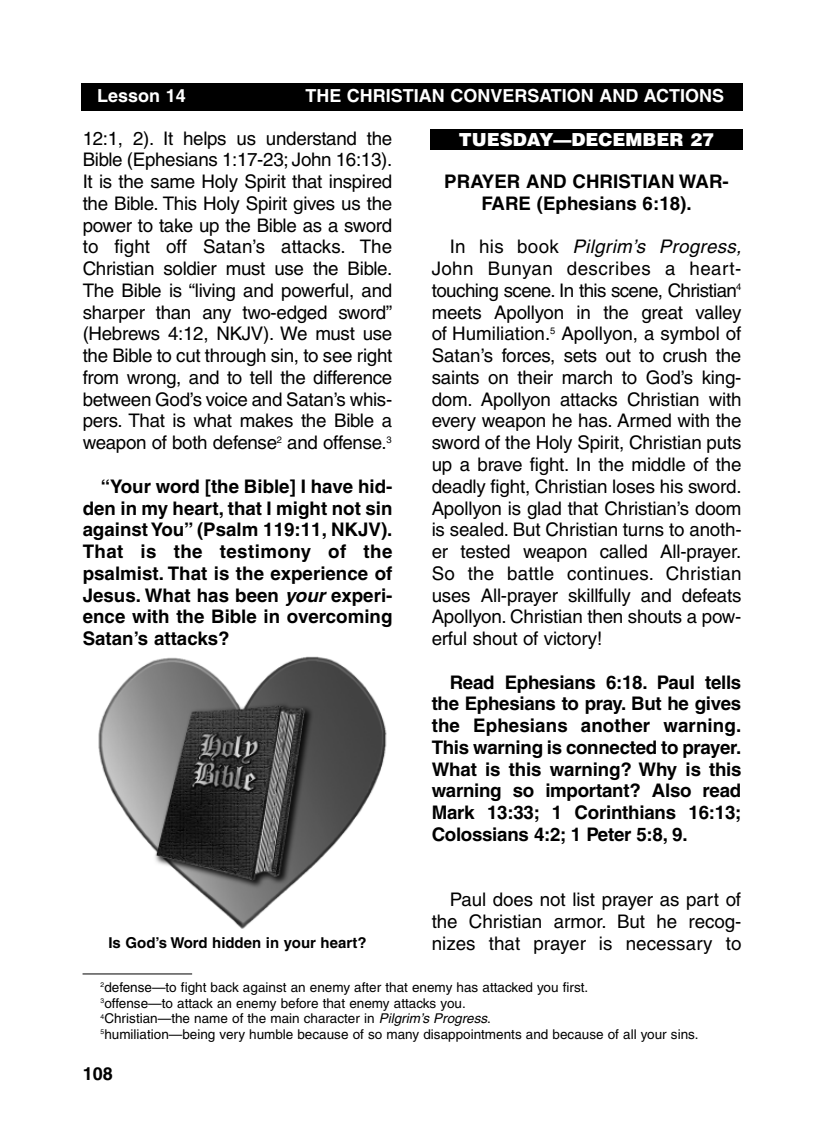
<style>
.page{position:relative;width:824px;height:1148px;background:#fff}
.page>*{position:absolute;margin:0;border:0;box-sizing:border-box;transform-origin:0 0}
.t1{font:18.75px/21.8px "Helvetica";letter-spacing:-.01em;color:#000;text-align:justify}
.t2{font:700 18.75px/21.8px "Helvetica";color:#000;text-align:justify}
.t3{font:700 18px "Helvetica";color:#fff}
.t4{font:900 18px "Helvetica";color:#fff}
.t5{font:700 18px "Helvetica";color:#000}
.t6{font:700 15px "Helvetica";color:#000}
.t7{font:13.5px/15.8px "Helvetica";color:#000}
.s1{font-style:italic}
</style>
<div class="page">
<div style="left:81px;top:84px;width:661px;height:27px;background:#000"></div>
<img style="left:98px;top:656px;width:289px;height:273px">
<div style="left:430px;top:130px;width:312px;height:20px;background:#000"></div>
<hr style="left:82px;top:973px;width:110px;height:1px;background:#000">
<p class="t3" style="left:97px;top:89px;width:90px">Lesson 14</p>
<p class="t3" style="left:305px;top:89px;width:420px">THE CHRISTIAN CONVERSATION AND ACTIONS</p>
<p class="t1" style="left:83px;top:129px;width:311px">12:1, 2). It helps us understand the Bible (Ephesians 1:17-23; John 16:13).<br>It is the same Holy Spirit that inspired the Bible. This Holy Spirit gives us the power to take up the Bible as a sword to fight off Satan’s attacks. The Christian soldier must use the Bible.<br>The Bible is “living and powerful, and sharper than any two-edged sword” (Hebrews 4:12, NKJV). We must use the Bible to cut through sin, to see right from wrong, and to tell the difference between God’s voice and Satan’s whis&shy;pers. That is what makes the Bible a weapon of both defense<sup>2</sup> and offense.<sup>3</sup></p>
<p class="t2" style="left:83px;top:477px;width:311px;text-indent:18px">“Your word [the Bible] I have hid&shy;den in my heart, that I might not sin against You” (Psalm 119:11, NKJV).<br>That is the testimony of the psalmist. That is the experience of Jesus. What has been <span class="s1">your</span> experi&shy;ence with the Bible in overcoming Satan’s attacks?</p>
<p class="t4" style="left:458px;top:130px;width:257px">TUESDAY—DECEMBER 27</p>
<p class="t2" style="left:444px;top:172px;width:286px;text-align:center">PRAYER AND CHRISTIAN WAR-<br>FARE (Ephesians 6:18).</p>
<p class="t1" style="left:431px;top:238px;width:311px;text-indent:18px">In his book <span class="s1">Pilgrim’s Progress, </span>John Bunyan describes a heart&shy;touching scene. In this scene, Christian<sup>4 </sup>meets Apollyon in the great valley of Humiliation.<sup>5</sup> Apollyon, a symbol of Satan’s forces, sets out to crush the saints on their march to God’s king&shy;dom. Apollyon attacks Christian with every weapon he has. Armed with the sword of the Holy Spirit, Christian puts up a brave fight. In the middle of the deadly fight, Christian loses his sword.<br>Apollyon is glad that Christian’s doom is sealed. But Christian turns to anoth&shy;er tested weapon called All-prayer.<br>So the battle continues. Christian uses All-prayer skillfully and defeats Apollyon. Christian then shouts a pow&shy;erful shout of victory!</p>
<p class="t2" style="left:431px;top:672px;width:311px;text-indent:18px">Read Ephesians 6:18. Paul tells the Ephesians to pray. But he gives the Ephesians another warning.<br>This warning is connected to prayer.<br>What is this warning? Why is this warning so important? Also read Mark 13:33; 1 Corinthians 16:13; Colossians 4:2; 1 Peter 5:8, 9.</p>
<p class="t1" style="left:431px;top:890px;width:311px;text-align:right">Paul does not list prayer as part of the Christian armor. But he recog-</p>
<p class="t6" style="left:108px;top:936px;width:260px">Is God’s Word hidden in your heart?</p>
<p class="t1" style="left:431px;top:934px;width:311px">nizes that prayer is necessary to</p>
<p class="t7" style="left:101px;top:980px;width:599px"><sup>2</sup>defense—to fight back against an enemy after that enemy has attacked you first.<br><sup>3</sup>offense—to attack an enemy before that enemy attacks you.<br><sup>4</sup>Christian—the name of the main character in <span class="s1">Pilgrim’s Progress</span>.<br><sup>5</sup>humiliation—being very humble because of so many disappointments and because of all your sins.</p>
<p class="t5" style="left:83px;top:1066px;width:32px">108</p>
</div>
